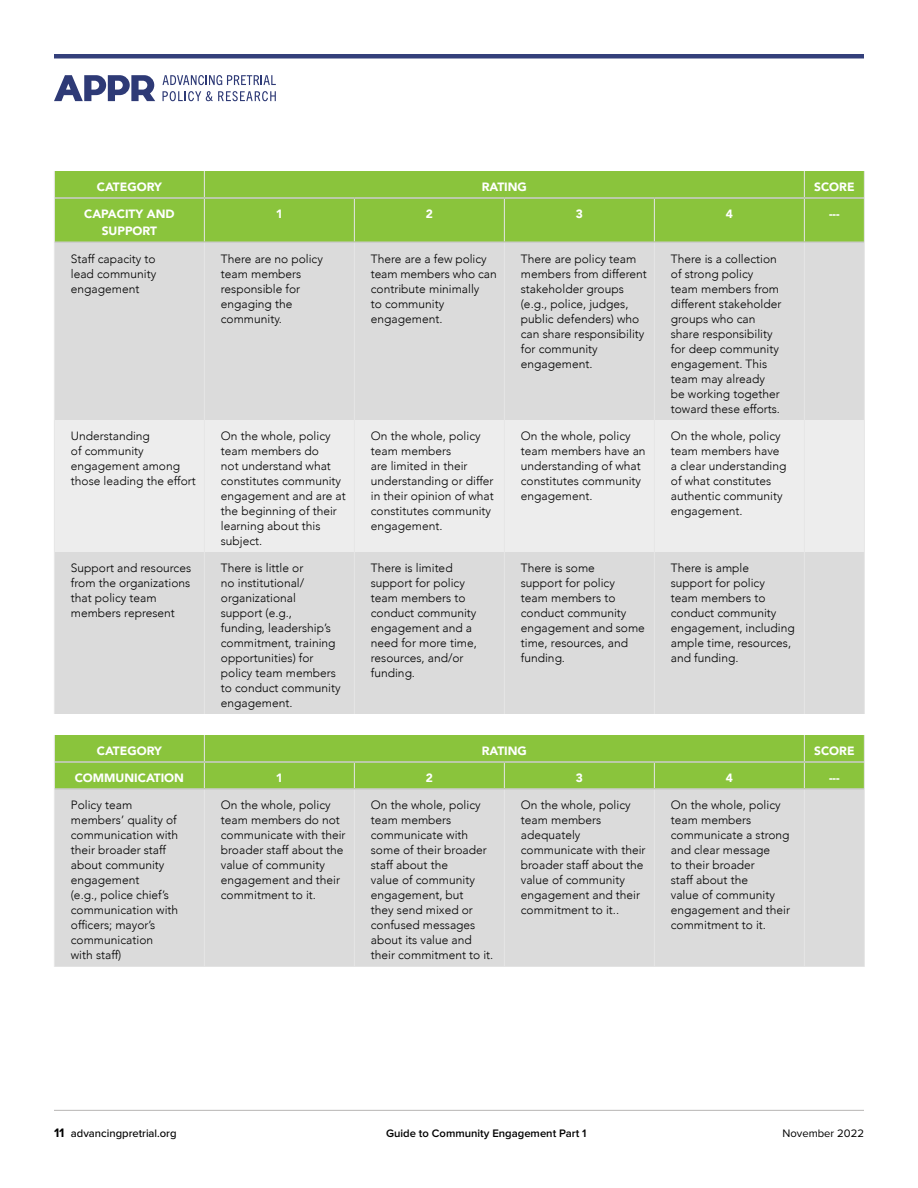
<style>
.page{position:relative;width:918px;height:1188px;background:#fff}
.page>*{position:absolute;margin:0;border:0;box-sizing:border-box;transform-origin:0 0}
.Table_Text{font:300 12px/15px "Avenir";color:#000}
.Table_Head{font:900 12px/17.2px "Avenir";color:#fff;text-align:center}
.t1{font:600 11.25px "Proxima Nova";color:#000}
.t2{font:500 11.25px "Proxima Nova";color:#000}
.t3{font:11.25px "Proxima Nova";color:#000}
.s1{font-weight:700;font-size:12.75px}
</style>
<div class="page">
<div style="left:55px;top:171px;width:809px;height:71px;background:#8ac43c"></div>
<div style="left:55px;top:243px;width:809px;height:471px;background:#dbdbdb"></div>
<div style="left:55px;top:420px;width:809px;height:132px;background:#ededed"></div>
<svg style="left:204px;top:171px;width:1px;height:26px"></svg>
<svg style="left:804px;top:171px;width:1px;height:26px"></svg>
<hr style="left:204px;top:199px;width:1px;height:43px;background:#e6e6e6">
<hr style="left:354px;top:199px;width:1px;height:43px;background:#e6e6e6">
<hr style="left:504px;top:199px;width:1px;height:43px;background:#e6e6e6">
<hr style="left:654px;top:199px;width:1px;height:43px;background:#e6e6e6">
<hr style="left:804px;top:199px;width:1px;height:43px;background:#e6e6e6">
<hr style="left:204px;top:243px;width:1px;height:177px;background:#e6e6e6">
<hr style="left:354px;top:243px;width:1px;height:177px;background:#e6e6e6">
<hr style="left:504px;top:243px;width:1px;height:177px;background:#e6e6e6">
<hr style="left:654px;top:243px;width:1px;height:177px;background:#e6e6e6">
<hr style="left:804px;top:243px;width:1px;height:177px;background:#e6e6e6">
<hr style="left:204px;top:420px;width:1px;height:132px;background:#e6e6e6">
<hr style="left:354px;top:420px;width:1px;height:132px;background:#e6e6e6">
<hr style="left:504px;top:420px;width:1px;height:132px;background:#e6e6e6">
<hr style="left:654px;top:420px;width:1px;height:132px;background:#e6e6e6">
<hr style="left:804px;top:420px;width:1px;height:132px;background:#e6e6e6">
<hr style="left:204px;top:552px;width:1px;height:162px;background:#e6e6e6">
<hr style="left:354px;top:552px;width:1px;height:162px;background:#e6e6e6">
<hr style="left:504px;top:552px;width:1px;height:162px;background:#e6e6e6">
<hr style="left:654px;top:552px;width:1px;height:162px;background:#e6e6e6">
<hr style="left:804px;top:552px;width:1px;height:162px;background:#e6e6e6">
<hr style="left:55px;top:197px;width:149px;height:2px;background:#ccc">
<hr style="left:204px;top:197px;width:150px;height:2px;background:#ccc">
<hr style="left:354px;top:197px;width:150px;height:2px;background:#ccc">
<hr style="left:504px;top:197px;width:150px;height:2px;background:#ccc">
<hr style="left:654px;top:197px;width:150px;height:2px;background:#ccc">
<hr style="left:804px;top:197px;width:60px;height:2px;background:#ccc">
<hr style="left:54px;top:242px;width:1px;height:178px;background:#e6e6e6">
<hr style="left:864px;top:242px;width:1px;height:178px;background:#e6e6e6">
<hr style="left:54px;top:420px;width:1px;height:132px;background:#e6e6e6">
<hr style="left:864px;top:420px;width:1px;height:132px;background:#e6e6e6">
<hr style="left:54px;top:552px;width:1px;height:162px;background:#e6e6e6">
<hr style="left:864px;top:552px;width:1px;height:162px;background:#e6e6e6">
<svg style="left:54px;top:171px;width:1px;height:27px"></svg>
<svg style="left:864px;top:171px;width:1px;height:27px"></svg>
<hr style="left:54px;top:198px;width:1px;height:44px;background:#e6e6e6">
<hr style="left:864px;top:198px;width:1px;height:44px;background:#e6e6e6">
<hr style="left:55px;top:242px;width:149px;height:1px;background:#ccc">
<hr style="left:204px;top:242px;width:150px;height:1px;background:#ccc">
<hr style="left:354px;top:242px;width:150px;height:1px;background:#ccc">
<hr style="left:504px;top:242px;width:150px;height:1px;background:#ccc">
<hr style="left:654px;top:242px;width:150px;height:1px;background:#ccc">
<hr style="left:804px;top:242px;width:60px;height:1px;background:#ccc">
<div style="left:55px;top:735px;width:809px;height:53px;background:#8ac43c"></div>
<div style="left:55px;top:790px;width:809px;height:177px;background:#dbdbdb"></div>
<svg style="left:204px;top:735px;width:1px;height:53px"></svg>
<svg style="left:354px;top:763px;width:1px;height:25px"></svg>
<svg style="left:504px;top:763px;width:1px;height:25px"></svg>
<svg style="left:654px;top:763px;width:1px;height:25px"></svg>
<svg style="left:804px;top:735px;width:1px;height:53px"></svg>
<hr style="left:204px;top:790px;width:1px;height:177px;background:#e6e6e6">
<hr style="left:354px;top:790px;width:1px;height:177px;background:#e6e6e6">
<hr style="left:504px;top:790px;width:1px;height:177px;background:#e6e6e6">
<hr style="left:654px;top:790px;width:1px;height:177px;background:#e6e6e6">
<hr style="left:804px;top:790px;width:1px;height:177px;background:#e6e6e6">
<hr style="left:55px;top:761px;width:149px;height:2px;background:#ccc">
<hr style="left:204px;top:761px;width:150px;height:2px;background:#ccc">
<hr style="left:354px;top:761px;width:150px;height:2px;background:#ccc">
<hr style="left:504px;top:761px;width:150px;height:2px;background:#ccc">
<hr style="left:654px;top:761px;width:150px;height:2px;background:#ccc">
<hr style="left:804px;top:761px;width:60px;height:2px;background:#ccc">
<hr style="left:54px;top:789px;width:1px;height:178px;background:#e6e6e6">
<hr style="left:864px;top:789px;width:1px;height:178px;background:#e6e6e6">
<svg style="left:54px;top:735px;width:1px;height:54px"></svg>
<svg style="left:864px;top:735px;width:1px;height:54px"></svg>
<hr style="left:55px;top:788px;width:149px;height:2px;background:#ccc">
<hr style="left:204px;top:788px;width:150px;height:2px;background:#ccc">
<hr style="left:354px;top:788px;width:150px;height:2px;background:#ccc">
<hr style="left:504px;top:788px;width:150px;height:2px;background:#ccc">
<hr style="left:654px;top:788px;width:150px;height:2px;background:#ccc">
<hr style="left:804px;top:788px;width:60px;height:2px;background:#ccc">
<hr style="left:54px;top:1110px;width:810px;height:1px;background:#b8b5b4">
<svg style="left:163px;top:75px;width:113px;height:10px"></svg>
<svg style="left:163px;top:91px;width:113px;height:10px"></svg>
<svg style="left:54px;top:75px;width:101px;height:26px"></svg>
<hr style="left:54px;top:54px;width:810px;height:4px;background:#34407b">
<p class="Table_Head" style="left:97px;top:177px;width:66px">CATEGORY</p>
<p class="Table_Head" style="left:482px;top:177px;width:47px">RATING</p>
<p class="Table_Head" style="left:814px;top:177px;width:42px">SCORE</p>
<p class="Table_Head" style="left:84px;top:204px;width:92px">CAPACITY AND<br>SUPPORT</p>
<p class="Table_Head" style="left:276px;top:204px;width:9px">1</p>
<p class="Table_Head" style="left:426px;top:204px;width:9px">2</p>
<p class="Table_Head" style="left:576px;top:204px;width:9px">3</p>
<p class="Table_Head" style="left:726px;top:204px;width:9px">4</p>
<p class="Table_Head" style="left:829px;top:204px;width:12px">---</p>
<p class="Table_Text" style="left:71px;top:251px;width:87px;text-align:justify">Staff capacity to lead community engagement</p>
<p class="Table_Text" style="left:221px;top:251px;width:104px">There are no policy team members responsible for engaging the community.</p>
<p class="Table_Text" style="left:371px;top:251px;width:128px">There are a few policy team members who can contribute minimally<br>to community engagement.</p>
<p class="Table_Text" style="left:521px;top:251px;width:127px">There are policy team members from different stakeholder groups (e.g., police, judges, public defenders) who can share responsibility for community engagement.</p>
<p class="Table_Text" style="left:671px;top:251px;width:112px">There is a collection of strong policy team members from different stakeholder groups who can share responsibility for deep community engagement. This team may already be working together toward these efforts.</p>
<p class="Table_Text" style="left:71px;top:428px;width:126px">Understanding<br>of community engagement among those leading the effort</p>
<p class="Table_Text" style="left:221px;top:428px;width:126px">On the whole, policy team members do<br>not understand what constitutes community engagement and are at the beginning of their learning about this subject.</p>
<p class="Table_Text" style="left:371px;top:428px;width:124px">On the whole, policy team members<br>are limited in their understanding or differ in their opinion of what constitutes community engagement.</p>
<p class="Table_Text" style="left:521px;top:428px;width:126px">On the whole, policy team members have an understanding of what constitutes community engagement.</p>
<p class="Table_Text" style="left:671px;top:428px;width:117px">On the whole, policy team members have a clear understanding of what constitutes authentic community engagement.</p>
<p class="Table_Text" style="left:71px;top:560px;width:122px">Support and resources from the organizations that policy team members represent</p>
<p class="Table_Text" style="left:221px;top:560px;width:121px">There is little or<br>no institutional/ organizational<br>support (e.g.,<br>funding, leadership’s commitment, training opportunities) for policy team members to conduct community engagement.</p>
<p class="Table_Text" style="left:371px;top:560px;width:108px">There is limited support for policy team members to conduct community engagement and a need for more time, resources, and/or funding.</p>
<p class="Table_Text" style="left:521px;top:560px;width:126px">There is some<br>support for policy team members to conduct community engagement and some time, resources, and funding.</p>
<p class="Table_Text" style="left:671px;top:560px;width:125px">There is ample<br>support for policy team members to conduct community engagement, including ample time, resources, and funding.</p>
<p class="Table_Head" style="left:97px;top:741px;width:66px">CATEGORY</p>
<p class="Table_Head" style="left:482px;top:741px;width:47px">RATING</p>
<p class="Table_Head" style="left:814px;top:741px;width:42px">SCORE</p>
<p class="Table_Head" style="left:75px;top:768px;width:111px">COMMUNICATION</p>
<p class="Table_Head" style="left:276px;top:768px;width:9px">1</p>
<p class="Table_Head" style="left:426px;top:768px;width:9px">2</p>
<p class="Table_Head" style="left:576px;top:768px;width:9px">3</p>
<p class="Table_Head" style="left:726px;top:768px;width:9px">4</p>
<p class="Table_Head" style="left:829px;top:768px;width:12px">---</p>
<p class="Table_Text" style="left:71px;top:798px;width:109px">Policy team members’ quality of communication with their broader staff about community engagement<br>(e.g., police chief’s communication with officers; mayor’s communication<br>with staff)</p>
<p class="Table_Text" style="left:221px;top:798px;width:126px">On the whole, policy team members do not communicate with their broader staff about the value of community engagement and their commitment to it.</p>
<p class="Table_Text" style="left:371px;top:798px;width:124px">On the whole, policy team members communicate with some of their broader staff about the<br>value of community engagement, but<br>they send mixed or confused messages about its value and their commitment to it.</p>
<p class="Table_Text" style="left:521px;top:798px;width:126px">On the whole, policy team members adequately communicate with their broader staff about the value of community engagement and their commitment to it..</p>
<p class="Table_Text" style="left:671px;top:798px;width:121px">On the whole, policy team members communicate a strong and clear message<br>to their broader<br>staff about the<br>value of community engagement and their commitment to it.</p>
<p class="t2" style="left:54px;top:1125px;width:124px"><span class="s1">11</span> advancingpretrial.org</p>
<p class="t1" style="left:386px;top:1128px;width:202px">Guide to Community Engagement Part 1</p>
<p class="t3" style="left:783px;top:1125px;width:83px">November 2022</p>
</div>
